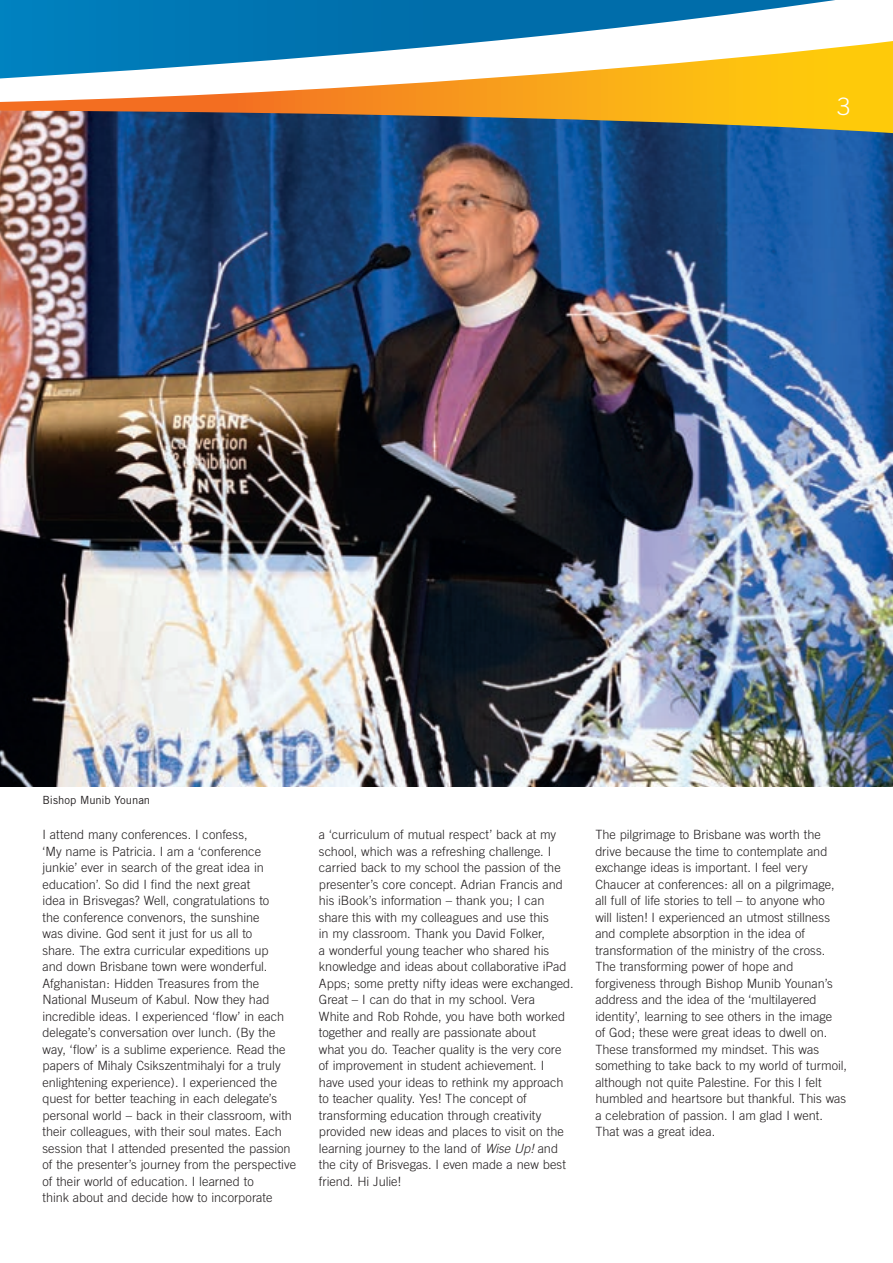
<style>
.page{position:relative;width:893px;height:1263px;background:#fff}
.page>*{position:absolute;margin:0;border:0;box-sizing:border-box;transform-origin:0 0}
.t1{font:300 24px "Trade Gothic";color:#fff}
.t2{font:300 12.75px/16.5px "Trade Gothic";color:#231f20}
.t3{font:11.25px "Trade Gothic";letter-spacing:-.005em;color:#231f20}
.s1{font-style:italic}
</style>
<div class="page">
<img style="left:0;top:155px;width:893px;height:632px">
<svg style="left:0;top:134px;width:893px;height:21px;background:#254b7c"></svg>
<svg style="left:0;top:110px;width:893px;height:24px;background:#6f6c55"></svg>
<svg style="left:0;top:0;width:893px;height:110px"></svg>
<p class="t3" style="left:43px;top:793px;width:109px">Bishop Munib Younan</p>
<h1 class="t1" style="left:837px;top:92px;width:15px">3</h1>
<p class="t2" style="left:43px;top:826px;width:255px">I attend many conferences. I confess,<br>‘My name is Patricia. I am a ‘conference junkie’ ever in search of the great idea in education’. So did I find the next great<br>idea in Brisvegas? Well, congratulations to<br>the conference convenors, the sunshine<br>was divine. God sent it just for us all to<br>share. The extra curricular expeditions up<br>and down Brisbane town were wonderful.<br>Afghanistan: Hidden Treasures from the National Museum of Kabul. Now they had incredible ideas. I experienced ‘flow’ in each delegate’s conversation over lunch. (By the way, ‘flow’ is a sublime experience. Read the papers of Mihaly Csikszentmihalyi for a truly enlightening experience). I experienced the quest for better teaching in each delegate’s personal world – back in their classroom, with their colleagues, with their soul mates. Each session that I attended presented the passion of the presenter’s journey from the perspective of their world of education. I learned to<br>think about and decide how to incorporate</p>
<p class="t2" style="left:319px;top:826px;width:256px">a ‘curriculum of mutual respect’ back at my school, which was a refreshing challenge. I carried back to my school the passion of the presenter’s core concept. Adrian Francis and his iBook’s information – thank you; I can share this with my colleagues and use this<br>in my classroom. Thank you David Folker,<br>a wonderful young teacher who shared his knowledge and ideas about collaborative iPad Apps; some pretty nifty ideas were exchanged.<br>Great – I can do that in my school. Vera<br>White and Rob Rohde, you have both worked together and really are passionate about<br>what you do. Teacher quality is the very core of improvement in student achievement. I<br>have used your ideas to rethink my approach to teacher quality. Yes! The concept of transforming education through creativity provided new ideas and places to visit on the learning journey to the land of <span class="s1">Wise Up!</span> and the city of Brisvegas. I even made a new best friend. Hi Julie!</p>
<p class="t2" style="left:595px;top:826px;width:253px">The pilgrimage to Brisbane was worth the drive because the time to contemplate and exchange ideas is important. I feel very Chaucer at conferences: all on a pilgrimage, all full of life stories to tell – to anyone who<br>will listen! I experienced an utmost stillness and complete absorption in the idea of transformation of the ministry of the cross.<br>The transforming power of hope and forgiveness through Bishop Munib Younan’s address and the idea of the ‘multilayered identity’, learning to see others in the image<br>of God; these were great ideas to dwell on.<br>These transformed my mindset. This was something to take back to my world of turmoil, although not quite Palestine. For this I felt humbled and heartsore but thankful. This was a celebration of passion. I am glad I went.<br>That was a great idea.</p>
</div>
